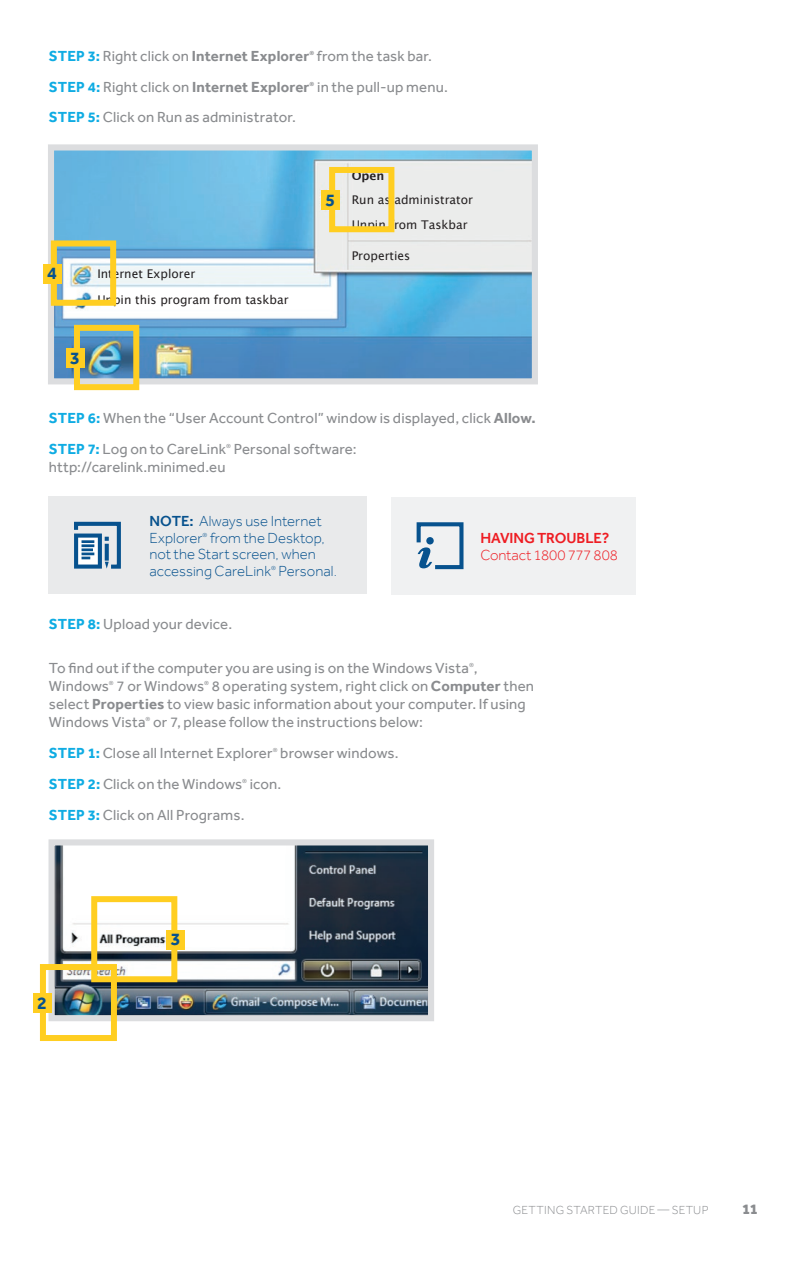
<style>
.page{position:relative;width:808px;height:1263px;background:#fff}
.page>*{position:absolute;margin:0;border:0;box-sizing:border-box;transform-origin:0 0}
.t1{font:700 18px "Effra";color:#07528e}
.t2{font:15px/30.8px "Effra";letter-spacing:.01em;color:#8a8c8f}
.t3{font:300 15px/16.5px "Effra";color:#07528e}
.t4{font:700 15px "Effra";letter-spacing:.01em;color:#8a8c8f}
.t5{font:300 15px "Effra";letter-spacing:-.01em;color:#ee1d23}
.t6{font:500 15px "Effra";letter-spacing:-.005em;color:#ee1d23}
.t7{font:800 15px "Effra";color:#8a8c8f}
.t8{font:12px/26px "Lucida Grande";color:#231f20}
.t9{font:300 12px "Effra";letter-spacing:.02em;color:#8a8c8f}
.t10{font:700 12px "Lucida Grande";color:#231f20}
.t11{font:6px "Effra";color:#8a8c8f}
.t12{font:700 6px "Effra";color:#8a8c8f}
.t13{font:300 6px "Effra";color:#07528e}
.s1{color:#0face3}
.s2{font-weight:400}
.s3{font-weight:700;color:#0face3}
.s4{font-weight:700}
.s5{font-weight:500}
</style>
<div class="page">
<svg style="left:45px;top:144px;width:493px;height:243px;background:#9ac5de"></svg>
<div style="left:329px;top:167px;width:65px;height:65px;border:6px solid #ffce21"></div>
<div style="left:321px;top:190px;width:18px;height:20px;background:#ffce21"></div>
<div style="left:74px;top:325px;width:65px;height:65px;border:6px solid #ffce21"></div>
<div style="left:66px;top:348px;width:18px;height:20px;background:#ffce21"></div>
<div style="left:51px;top:240px;width:65px;height:66px;border:6px solid #ffce21"></div>
<div style="left:43px;top:264px;width:18px;height:19px;background:#ffce21"></div>
<div style="left:391px;top:497px;width:245px;height:98px;background:#f0f1f2"></div>
<svg style="left:416px;top:522px;width:48px;height:48px"></svg>
<svg style="left:48px;top:839px;width:386px;height:182px"></svg>
<div style="left:40px;top:964px;width:77px;height:77px;border:6px solid #ffce21"></div>
<div style="left:33px;top:993px;width:18px;height:20px;background:#ffce21"></div>
<div style="left:91px;top:896px;width:86px;height:86px;border:6px solid #ffce21"></div>
<div style="left:167px;top:930px;width:18px;height:19px;background:#ffce21"></div>
<div style="left:49px;top:496px;width:318px;height:98px;background:#e9eaeb"></div>
<svg style="left:74px;top:521px;width:47px;height:48px"></svg>
<p class="t4" style="left:49px;top:47px;width:262px"><span class="s1">STEP 3:</span> <span class="s2">Right click on</span> Internet Explorer</p>
<p class="t12" style="left:309px;top:49px;width:6px">®</p>
<p class="t2" style="left:317px;top:40px;width:117px">from the task bar.</p>
<p class="t4" style="left:49px;top:78px;width:262px"><span class="s1">STEP 4:</span> <span class="s2">Right click on</span> Internet Explorer</p>
<p class="t12" style="left:310px;top:80px;width:6px">®</p>
<p class="t2" style="left:317px;top:71px;width:132px">in the pull-up menu.</p>
<p class="t2" style="left:49px;top:102px;width:248px"><span class="s3">STEP 5:</span> Click on Run as administrator.</p>
<p class="t1" style="left:47px;top:262px;width:11px">4</p>
<p class="t1" style="left:70px;top:347px;width:11px">3</p>
<p class="t8" style="left:97px;top:261px;width:193px">Internet Explorer<br>Unpin this program from taskbar</p>
<p class="t1" style="left:325px;top:189px;width:11px">5</p>
<p class="t10" style="left:352px;top:166px;width:34px">Open</p>
<p class="t8" style="left:352px;top:188px;width:123px;line-height:24.3px">Run as administrator<br>Unpin from Taskbar</p>
<p class="t8" style="left:352px;top:243px;width:60px">Properties</p>
<p class="t2" style="left:49px;top:403px;width:488px"><span class="s3">STEP 6:</span> When the “User Account Control” window is displayed, click <span class="s4">Allow.<br></span><span class="s3">STEP 7:</span> Log on to CareLink</p>
<p class="t11" style="left:226px;top:442px;width:6px">®</p>
<p class="t2" style="left:234px;top:433px;width:124px">Personal software:</p>
<p class="t2" style="left:49px;top:451px;width:178px">http://carelink.minimed.eu</p>
<p class="t3" style="left:149px;top:513px;width:174px"><span class="s5">NOTE:</span> Always use Internet<br>Explorer</p>
<p class="t3" style="left:149px;top:530px;width:177px;text-indent:61px">from the Desktop, not the Start screen, when accessing CareLink</p>
<p class="t13" style="left:203px;top:532px;width:6px">®</p>
<p class="t13" style="left:271px;top:565px;width:6px">®</p>
<p class="t3" style="left:279px;top:563px;width:60px">Personal.</p>
<p class="t6" style="left:480px;top:529px;width:130px">HAVING TROUBLE?</p>
<p class="t5" style="left:480px;top:546px;width:139px">Contact 1800 777 808</p>
<p class="t2" style="left:49px;top:608px;width:185px"><span class="s3">STEP 8:</span> Upload your device.</p>
<p class="t2" style="left:49px;top:653px;width:430px">To find out if the computer you are using is on the Windows Vista ,</p>
<p class="t11" style="left:469px;top:662px;width:6px">®</p>
<p class="t2" style="left:49px;top:677px;width:487px;line-height:18px;text-indent:163px">8 operating system, right click on <span class="s4">Computer</span> then select <span class="s4">Properties</span> to view basic information about your computer. If using<br>Windows Vista</p>
<p class="t2" style="left:49px;top:671px;width:61px">Windows</p>
<p class="t11" style="left:109px;top:680px;width:6px">®</p>
<p class="t2" style="left:116px;top:671px;width:89px">7 or Windows</p>
<p class="t11" style="left:204px;top:680px;width:6px">®</p>
<p class="t2" style="left:49px;top:707px;width:375px;text-indent:104px">or 7, please follow the instructions below:<br><span class="s3">STEP 1:</span> Close all Internet Explorer</p>
<p class="t11" style="left:146px;top:716px;width:6px">®</p>
<p class="t11" style="left:273px;top:746px;width:6px">®</p>
<p class="t2" style="left:280px;top:737px;width:120px">browser windows.</p>
<p class="t2" style="left:49px;top:768px;width:195px"><span class="s3">STEP 2:</span> Click on the Windows</p>
<p class="t11" style="left:242px;top:777px;width:6px">®</p>
<p class="t2" style="left:250px;top:768px;width:33px">icon.</p>
<p class="t2" style="left:49px;top:799px;width:197px"><span class="s3">STEP 3:</span> Click on All Programs.</p>
<p class="t1" style="left:37px;top:992px;width:11px">2</p>
<p class="t1" style="left:171px;top:928px;width:11px">3</p>
<p class="t9" style="left:513px;top:1203px;width:196px">Getting started g uide — setup</p>
<p class="t7" style="left:742px;top:1200px;width:18px">11</p>
</div>
